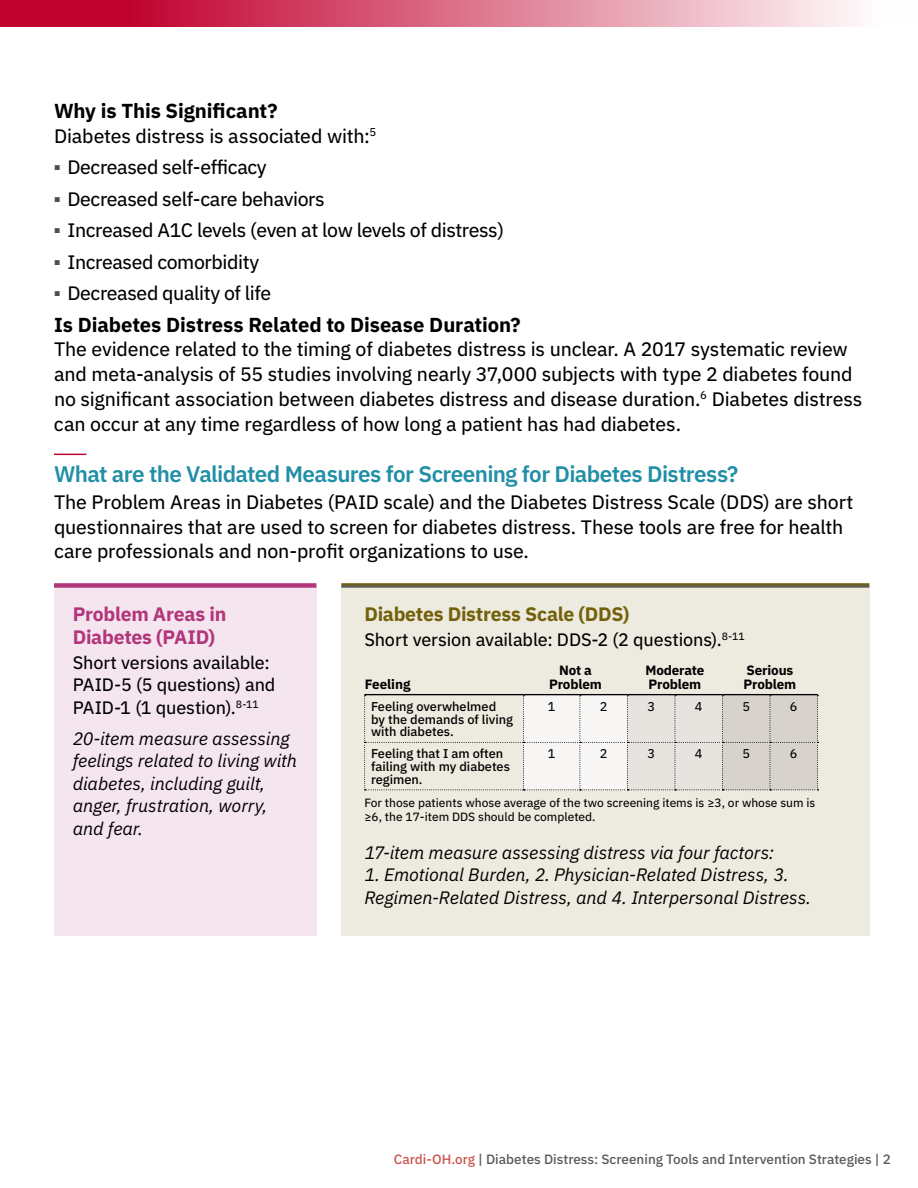
<style>
.page{position:relative;width:918px;height:1188px;background:#fff}
.page>*{position:absolute;margin:0;border:0;box-sizing:border-box;transform-origin:0 0}
.t1{font:600 22.5px "IBM Plex Sans";letter-spacing:-.03em;color:#218fa6}
.t2{font:700 20.25px "IBM Plex Sans";letter-spacing:-.005em;color:#000}
.t3{font:19.5px/24.8px "IBM Plex Sans Text";letter-spacing:-.01em;color:#000}
.t4{font:700 19.5px/22.5px "IBM Plex Sans";letter-spacing:-.015em;color:#b2367b}
.t5{font:700 19.5px "IBM Plex Sans";letter-spacing:-.015em;color:#73610a}
.t6{font:italic 18px/22.5px "IBM Plex Sans";letter-spacing:-.005em;color:#000}
.t7{font:18px/22.5px "IBM Plex Sans Text";letter-spacing:-.01em;color:#000}
.t8{font:500 13.5px "IBM Plex Sans";color:#58595b}
.t9{font:700 13.5px/13.5px "IBM Plex Sans";letter-spacing:-.01em;color:#000}
.t10{font:500 12.75px/12.8px "IBM Plex Sans";color:#000}
.t11{font:12.75px "IBM Plex Sans Text";color:#000}
.t12{font:12px/14.4px "IBM Plex Sans Text";color:#000}
.s1{color:#cb534e}
</style>
<div class="page">
<svg style="left:0;top:0;width:854px;height:27px;background:#d96884"></svg>
<div style="left:54px;top:585px;width:262px;height:351px;background:#f5e5ee"></div>
<div style="left:54px;top:583px;width:262px;height:5px;background:#b2367b"></div>
<div style="left:341px;top:583px;width:528px;height:5px;background:#73610a"></div>
<div style="left:341px;top:585px;width:528px;height:351px;background:#edeadf"></div>
<hr style="left:364px;top:694px;width:160px;height:1px;background:#000">
<hr style="left:524px;top:694px;width:56px;height:1px;background:#000">
<hr style="left:580px;top:694px;width:47px;height:1px;background:#000">
<hr style="left:627px;top:694px;width:48px;height:1px;background:#000">
<hr style="left:675px;top:694px;width:47px;height:1px;background:#000">
<hr style="left:722px;top:694px;width:48px;height:1px;background:#000">
<hr style="left:770px;top:694px;width:48px;height:1px;background:#000">
<svg style="left:364px;top:695px;width:455px;height:96px"></svg>
<hr style="left:54px;top:454px;width:32px;height:1px;background:#c00630">
<p class="t2" style="left:54px;top:95px;width:225px">Why is This Significant?</p>
<p class="t3" style="left:54px;top:122px;width:324px">Diabetes distress is associated with:<sup>5</sup></p>
<p class="t3" style="left:54px;top:153px;width:214px"><sup>■</sup> Decreased self-efficacy</p>
<p class="t3" style="left:54px;top:185px;width:272px"><sup>■</sup> Decreased self-care behaviors</p>
<p class="t3" style="left:54px;top:216px;width:451px"><sup>■</sup> Increased A1C levels (even at low levels of distress)</p>
<p class="t3" style="left:54px;top:248px;width:207px"><sup>■</sup> Increased comorbidity</p>
<p class="t3" style="left:54px;top:279px;width:219px"><sup>■</sup> Decreased quality of life</p>
<p class="t2" style="left:54px;top:308px;width:468px">Is Diabetes Distress Related to Disease Duration?</p>
<p class="t3" style="left:54px;top:335px;width:810px">The evidence related to the timing of diabetes distress is unclear. A 2017 systematic review and meta-analysis of 55 studies involving nearly 37,000 subjects with type 2 diabetes found no significant association between diabetes distress and disease duration.<sup>6</sup> Diabetes distress can occur at any time regardless of how long a patient has had diabetes.</p>
<p class="t1" style="left:54px;top:457px;width:686px">What are the Validated Measures for Screening for Diabetes Distress?</p>
<p class="t3" style="left:54px;top:488px;width:801px">The Problem Areas in Diabetes (PAID scale) and the Diabetes Distress Scale (DDS) are short questionnaires that are used to screen for diabetes distress. These tools are free for health care professionals and non-profit organizations to use.</p>
<p class="t4" style="left:73px;top:602px;width:155px">Problem Areas in<br>Diabetes (PAID)</p>
<p class="t7" style="left:73px;top:649px;width:204px">Short versions available:<br>PAID-5 (5 questions) and<br>PAID-1 (1 question).<sup>8-11</sup></p>
<p class="t6" style="left:73px;top:726px;width:226px">20-item measure assessing feelings related to living with diabetes, including guilt, anger, frustration, worry, and fear.</p>
<p class="t5" style="left:364px;top:599px;width:267px">Diabetes Distress Scale (DDS)</p>
<p class="t7" style="left:364px;top:627px;width:382px">Short version available: DDS-2 (2 questions).<sup>8-11</sup></p>
<p class="t9" style="left:365px;top:676px;width:47px">Feeling</p>
<p class="t9" style="left:549px;top:662px;width:54px;text-align:center">Not a<br>Problem</p>
<p class="t9" style="left:645px;top:662px;width:60px">Moderate<br>Problem</p>
<p class="t9" style="left:744px;top:662px;width:54px">Serious<br>Problem</p>
<p class="t10" style="left:371px;top:699px;width:144px">Feeling overwhelmed by the demands of living with diabetes.</p>
<p class="t11" style="left:548px;top:697px;width:9px">1</p>
<p class="t11" style="left:600px;top:697px;width:9px">2</p>
<p class="t11" style="left:647px;top:697px;width:9px">3</p>
<p class="t11" style="left:695px;top:697px;width:9px">4</p>
<p class="t11" style="left:742px;top:697px;width:9px">5</p>
<p class="t11" style="left:790px;top:697px;width:9px">6</p>
<p class="t10" style="left:371px;top:746px;width:140px">Feeling that I am often failing with my diabetes regimen.</p>
<p class="t11" style="left:548px;top:744px;width:9px">1</p>
<p class="t11" style="left:600px;top:744px;width:9px">2</p>
<p class="t11" style="left:647px;top:744px;width:9px">3</p>
<p class="t11" style="left:695px;top:744px;width:9px">4</p>
<p class="t11" style="left:742px;top:744px;width:9px">5</p>
<p class="t11" style="left:790px;top:744px;width:9px">6</p>
<p class="t12" style="left:364px;top:795px;width:453px">For those patients whose average of the two screening items is ≥3, or whose sum is ≥6, the 17-item DDS should be completed.</p>
<p class="t6" style="left:364px;top:840px;width:411px">17-item measure assessing distress via four factors:</p>
<p class="t6" style="left:364px;top:862px;width:448px">1. Emotional Burden, 2. Physician-Related Distress, 3.<br>Regimen-Related Distress, and 4. Interpersonal Distress.</p>
<p class="t8" style="left:394px;top:1149px;width:499px"><span class="s1">Cardi-OH.org</span> | Diabetes Distress: Screening Tools and Intervention Strategies | 2</p>
</div>
